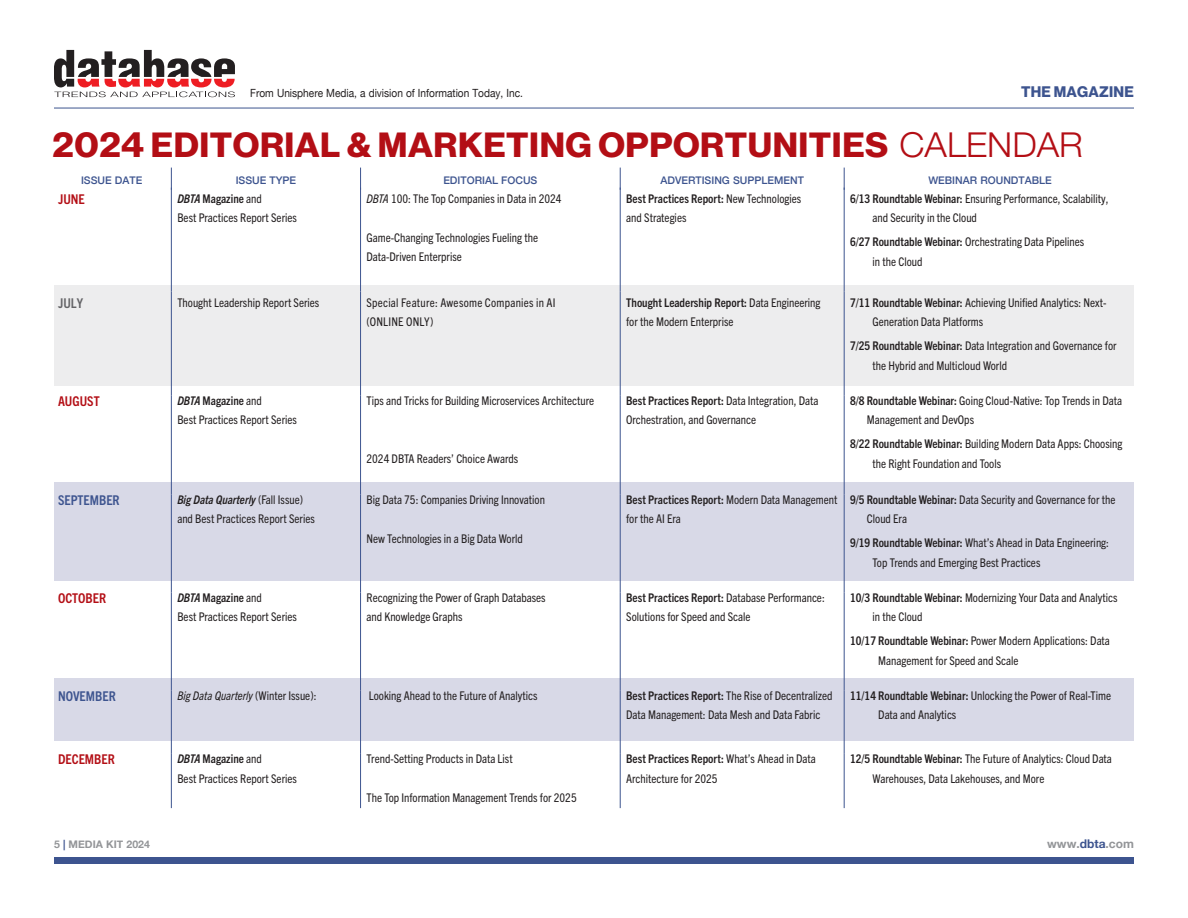
<style>
.page{position:relative;width:1188px;height:918px;background:#fff}
.page>*{position:absolute;margin:0;border:0;box-sizing:border-box;transform-origin:0 0}
._2011_Header_LT{font:34.2px "N Haas Grotesk DS Pro 75 Bd";letter-spacing:.015em;color:#b30e15;scale:1.04 1}
.t1{font:15px "N Haas Grotesk DS Pro 75 Bd";letter-spacing:.015em;color:#3d548f}
.t2{font:700 condensed 13.5px "Trade Gothic Next LT Pro";color:#b30e15}
.t3{font:700 condensed 13.5px "Trade Gothic Next LT Pro";color:#3d548f}
.t4{font:700 condensed 13.5px "Trade Gothic Next LT Pro";color:#636366}
.RT_p4{font:condensed 12px/19.5px "Trade Gothic Next LT Pro";color:#231f20}
.RT_p4-2{font:condensed 12px/19.5px "Trade Gothic Next LT Pro";letter-spacing:.02em;color:#231f20}
.t5{font:italic condensed 12px "Trade Gothic Next LT Pro";color:#231f20}
.t6{font:700 12px "Helvetica Neue";color:#939598}
.t7{font:11.25px "Helvetica Neue";color:#231f20;scale:.9 1}
.SMALL_CAPITAL_HEADERS{font:500 10.5px "Helvetica Neue";color:#3d548f}
.t8{font:700 10.5px "Helvetica Neue";color:#939598}
.s1{font-family:"Helvetica Neue";font-weight:300}
.s2{font-weight:700;font-style:italic}
.s3{font-weight:700}
.s4{font-style:italic}
.s5{font-style:normal}
.s6{color:#3d548f}
</style>
<div class="page">
<svg style="left:54px;top:50px;width:181px;height:47px"></svg>
<hr style="left:54px;top:108px;width:1080px;height:1px;background:#3d548f">
<div style="left:54px;top:858px;width:1080px;height:6px;background:#3d548f"></div>
<div style="left:54px;top:285px;width:1080px;height:101px;background:#ededee"></div>
<div style="left:54px;top:678px;width:1080px;height:63px;background:#d8d9e7"></div>
<div style="left:54px;top:482px;width:1080px;height:98px;background:#d8d9e7"></div>
<hr style="left:171px;top:188px;width:1px;height:103px;background:#3d548f">
<hr style="left:360px;top:188px;width:1px;height:103px;background:#3d548f">
<hr style="left:620px;top:188px;width:1px;height:103px;background:#3d548f">
<hr style="left:844px;top:188px;width:1px;height:103px;background:#3d548f">
<hr style="left:171px;top:291px;width:1px;height:104px;background:#3d548f">
<hr style="left:360px;top:291px;width:1px;height:104px;background:#3d548f">
<hr style="left:620px;top:291px;width:1px;height:104px;background:#3d548f">
<hr style="left:844px;top:291px;width:1px;height:104px;background:#3d548f">
<hr style="left:171px;top:395px;width:1px;height:100px;background:#3d548f">
<hr style="left:360px;top:395px;width:1px;height:100px;background:#3d548f">
<hr style="left:620px;top:395px;width:1px;height:100px;background:#3d548f">
<hr style="left:844px;top:395px;width:1px;height:100px;background:#3d548f">
<hr style="left:171px;top:495px;width:1px;height:97px;background:#3d548f">
<hr style="left:360px;top:495px;width:1px;height:97px;background:#3d548f">
<hr style="left:620px;top:495px;width:1px;height:97px;background:#3d548f">
<hr style="left:844px;top:495px;width:1px;height:97px;background:#3d548f">
<hr style="left:171px;top:592px;width:1px;height:98px;background:#3d548f">
<hr style="left:360px;top:592px;width:1px;height:98px;background:#3d548f">
<hr style="left:620px;top:592px;width:1px;height:98px;background:#3d548f">
<hr style="left:844px;top:592px;width:1px;height:98px;background:#3d548f">
<hr style="left:171px;top:690px;width:1px;height:64px;background:#3d548f">
<hr style="left:360px;top:690px;width:1px;height:64px;background:#3d548f">
<hr style="left:620px;top:690px;width:1px;height:64px;background:#3d548f">
<hr style="left:844px;top:690px;width:1px;height:64px;background:#3d548f">
<hr style="left:171px;top:754px;width:1px;height:54px;background:#3d548f">
<hr style="left:360px;top:754px;width:1px;height:54px;background:#3d548f">
<hr style="left:620px;top:754px;width:1px;height:54px;background:#3d548f">
<hr style="left:844px;top:754px;width:1px;height:54px;background:#3d548f">
<svg style="left:171px;top:168px;width:1px;height:20px"></svg>
<svg style="left:360px;top:168px;width:1px;height:20px"></svg>
<svg style="left:620px;top:168px;width:1px;height:22px"></svg>
<svg style="left:844px;top:168px;width:1px;height:22px"></svg>
<p class="t7" style="left:250px;top:85px;width:304px">From Unisphere Media, a division of Information Today, Inc.</p>
<p class="t1" style="left:1021px;top:83px;width:114px">THE MAGAZINE</p>
<p class="_2011_Header_LT" style="left:53px;top:125px;width:992px">2024 EDITORIAL &amp; MARKETING OPPORTUNITIES <span class="s1">CALENDAR</span></p>
<p class="SMALL_CAPITAL_HEADERS" style="left:81px;top:172px;width:63px">ISSUE DATE</p>
<p class="SMALL_CAPITAL_HEADERS" style="left:236px;top:172px;width:62px">ISSUE TYPE</p>
<p class="SMALL_CAPITAL_HEADERS" style="left:443px;top:172px;width:96px">EDITORIAL FOCUS</p>
<p class="SMALL_CAPITAL_HEADERS" style="left:660px;top:172px;width:145px">ADVERTISING SUPPLEMENT</p>
<p class="SMALL_CAPITAL_HEADERS" style="left:928px;top:172px;width:125px">WEBINAR ROUNDTABLE</p>
<p class="t2" style="left:58px;top:190px;width:28px">JUNE</p>
<p class="RT_p4" style="left:177px;top:188px;width:121px"><span class="s2">DBTA</span> <span class="s3">Magazine</span> and<br>Best Practices Report Series</p>
<p class="RT_p4" style="left:367px;top:188px;width:196px"><span class="s4">DBTA</span> 100: The Top Companies in Data in 2024</p>
<p class="RT_p4" style="left:367px;top:227px;width:173px">Game-Changing Technologies Fueling the<br>Data-Driven Enterprise</p>
<p class="RT_p4" style="left:626px;top:188px;width:177px"><span class="s3">Best Practices Report:</span> New Technologies and Strategies</p>
<p class="RT_p4" style="left:873px;top:188px;width:238px;text-indent:-22px"><span class="s3">6/13 Roundtable Webinar:</span> Ensuring Performance, Scalability, and Security in the Cloud</p>
<p class="RT_p4" style="left:873px;top:232px;width:213px;text-indent:-22px"><span class="s3">6/27 Roundtable Webinar:</span> Orchestrating Data Pipelines in the Cloud</p>
<p class="t4" style="left:58px;top:294px;width:26px">JULY</p>
<p class="RT_p4" style="left:177px;top:292px;width:143px">Thought Leadership Report Series</p>
<p class="RT_p4-2" style="left:367px;top:292px;width:190px">Special Feature: Awesome Companies in AI (ONLINE ONLY)</p>
<p class="RT_p4" style="left:626px;top:292px;width:196px"><span class="s3">Thought Leadership Report:</span> Data Engineering for the Modern Enterprise</p>
<p class="RT_p4" style="left:873px;top:292px;width:235px;text-indent:-22px"><span class="s3">7/11 Roundtable Webinar:</span> Achieving Unified Analytics: Next-<br>Generation Data Platforms</p>
<p class="RT_p4" style="left:873px;top:335px;width:245px;text-indent:-22px"><span class="s3">7/25 Roundtable Webinar:</span> Data Integration and Governance for the Hybrid and Multicloud World</p>
<p class="t2" style="left:58px;top:392px;width:43px">AUGUST</p>
<p class="RT_p4" style="left:177px;top:390px;width:121px"><span class="s2">DBTA</span> <span class="s3">Magazine</span> and<br>Best Practices Report Series</p>
<p class="RT_p4" style="left:367px;top:390px;width:229px">Tips and Tricks for Building Microservices Architecture</p>
<p class="RT_p4" style="left:367px;top:448px;width:153px">2024 DBTA Readers’ Choice Awards</p>
<p class="RT_p4" style="left:626px;top:390px;width:194px"><span class="s3">Best Practices Report:</span> Data Integration, Data<br>Orchestration, and Governance</p>
<p class="RT_p4" style="left:867px;top:390px;width:257px;text-indent:-17px"><span class="s3">8/8 Roundtable Webinar:</span> Going Cloud-Native: Top Trends in Data<br>Management and DevOps</p>
<p class="RT_p4" style="left:873px;top:433px;width:251px;text-indent:-22px"><span class="s3">8/22 Roundtable Webinar:</span> Building Modern Data Apps: Choosing the Right Foundation and Tools</p>
<p class="t3" style="left:58px;top:491px;width:63px">SEPTEMBER</p>
<p class="RT_p4" style="left:177px;top:489px;width:139px"><span class="s2">Big Data Quarterly</span> (Fall Issue) and Best Practices Report Series</p>
<p class="RT_p4" style="left:367px;top:489px;width:180px">Big Data 75: Companies Driving Innovation</p>
<p class="RT_p4" style="left:367px;top:528px;width:158px">New Technologies in a Big Data World</p>
<p class="RT_p4" style="left:626px;top:489px;width:213px"><span class="s3">Best Practices Report:</span> Modern Data Management for the AI Era</p>
<p class="RT_p4" style="left:867px;top:489px;width:250px;text-indent:-17px"><span class="s3">9/5 Roundtable Webinar:</span> Data Security and Governance for the<br>Cloud Era</p>
<p class="RT_p4" style="left:873px;top:533px;width:238px;text-indent:-22px"><span class="s3">9/19 Roundtable Webinar:</span> What’s Ahead in Data Engineering:<br>Top Trends and Emerging Best Practices</p>
<p class="t2" style="left:58px;top:589px;width:50px">OCTOBER</p>
<p class="RT_p4" style="left:177px;top:587px;width:121px"><span class="s2">DBTA</span> <span class="s3">Magazine</span> and<br>Best Practices Report Series</p>
<p class="RT_p4" style="left:367px;top:587px;width:181px">Recognizing the Power of Graph Databases and Knowledge Graphs</p>
<p class="RT_p4" style="left:626px;top:587px;width:200px"><span class="s3">Best Practices Report:</span> Database Performance:<br>Solutions for Speed and Scale</p>
<p class="RT_p4" style="left:873px;top:587px;width:246px;text-indent:-22px"><span class="s3">10/3 Roundtable Webinar:</span> Modernizing Your Data and Analytics in the Cloud</p>
<p class="RT_p4" style="left:878px;top:630px;width:233px;text-indent:-28px"><span class="s3">10/17 Roundtable Webinar:</span> Power Modern Applications: Data<br>Management for Speed and Scale</p>
<p class="t3" style="left:58px;top:687px;width:59px">NOVEMBER</p>
<p class="t5" style="left:177px;top:687px;width:141px">Big Data Quarterly <span class="s5">(Winter Issue):</span></p>
<p class="RT_p4" style="left:369px;top:685px;width:170px">Looking Ahead to the Future of Analytics</p>
<p class="RT_p4" style="left:626px;top:685px;width:208px"><span class="s3">Best Practices Report:</span> The Rise of Decentralized<br>Data Management: Data Mesh and Data Fabric</p>
<p class="RT_p4" style="left:878px;top:685px;width:234px;text-indent:-28px"><span class="s3">11/14 Roundtable Webinar:</span> Unlocking the Power of Real-Time<br>Data and Analytics</p>
<p class="t2" style="left:58px;top:750px;width:58px">DECEMBER</p>
<p class="RT_p4" style="left:177px;top:748px;width:121px"><span class="s2">DBTA</span> <span class="s3">Magazine</span> and<br>Best Practices Report Series</p>
<p class="RT_p4" style="left:367px;top:748px;width:148px">Trend-Setting Products in Data List</p>
<p class="RT_p4" style="left:367px;top:787px;width:212px">The Top Information Management Trends for 2025</p>
<p class="RT_p4" style="left:626px;top:748px;width:191px"><span class="s3">Best Practices Report:</span> What’s Ahead in Data<br>Architecture for 2025</p>
<p class="RT_p4" style="left:873px;top:748px;width:241px;text-indent:-22px"><span class="s3">12/5 Roundtable Webinar:</span> The Future of Analytics: Cloud Data<br>Warehouses, Data Lakehouses, and More</p>
<p class="t8" style="left:54px;top:836px;width:97px">5 <span class="s6">|</span> MEDIA KIT 2024</p>
<p class="t6" style="left:1047px;top:834px;width:88px">www.<span class="s6">dbta</span>.com</p>
</div>
